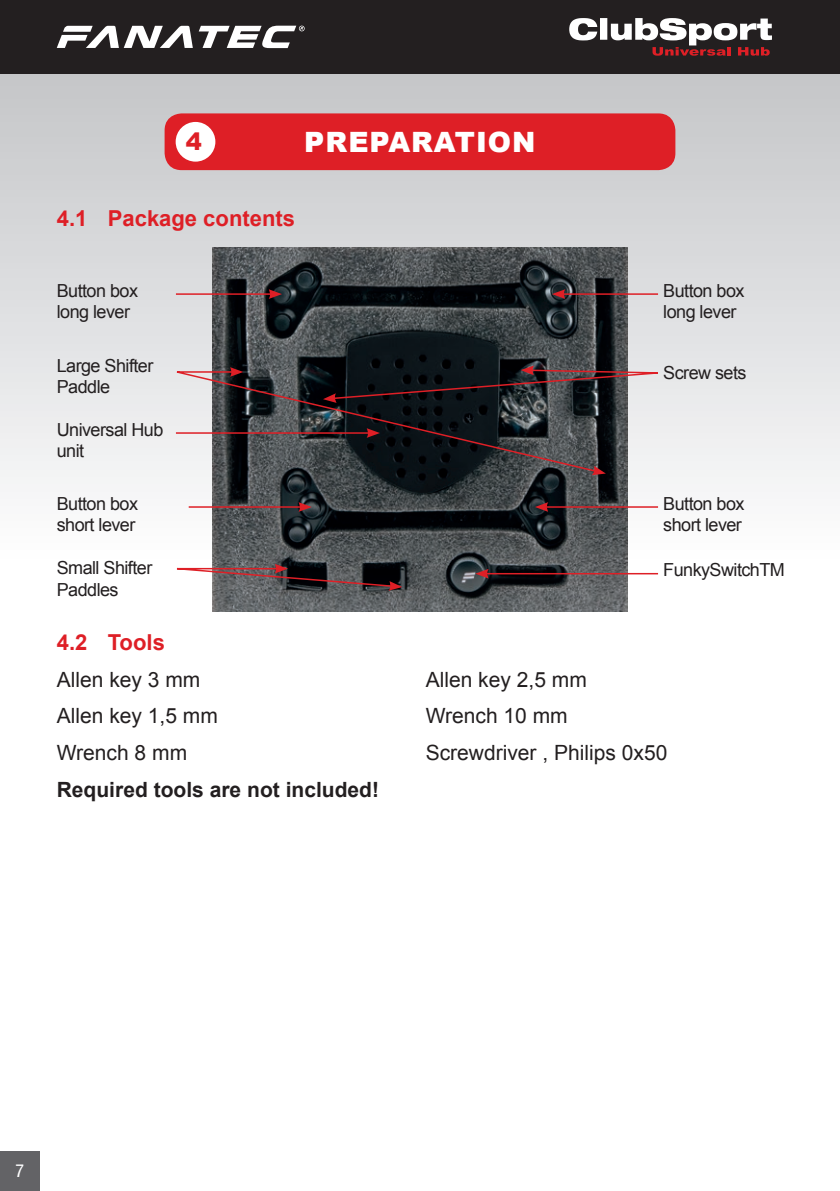
<style>
.page{position:relative;width:840px;height:1191px;background:#fff}
.page>*{position:absolute;margin:0;border:0;box-sizing:border-box;transform-origin:0 0}
.t1{font:900 28px "Arial";letter-spacing:.035em;color:#fff}
.t2{font:900 24px "Arial";color:#de1f26}
.t3{font:700 22px "Arial";color:#de1f26}
.t4{font:21px "Arial";color:#231f20}
.t5{font:700 21px "Arial";color:#231f20}
.t6{font:18px/21.6px "Arial";letter-spacing:-.03em;color:#231f20}
.t7{font:condensed 18px "Helvetica Neue LT Std";color:#fff}
</style>
<div class="page">
<svg style="left:0;top:74px;width:839px;height:521px"></svg>
<svg style="left:839px;top:0;width:1px;height:484px"></svg>
<div style="left:0;top:1151px;width:39px;height:40px;background:#636366"></div>
<div style="left:0;top:0;width:839px;height:74px;background:#231f20"></div>
<svg style="left:57px;top:26px;width:247px;height:22px"></svg>
<svg style="left:569px;top:18px;width:202px;height:38px"></svg>
<div style="left:164px;top:113px;width:511px;height:57px;background:#de1f26;border-radius:17px"></div>
<div style="left:175px;top:122px;width:40px;height:40px;background:#fff;border-radius:50%"></div>
<img style="left:212px;top:247px;width:414px;height:364px">
<svg style="left:164px;top:370px;width:433px;height:103px;background:#4a4b4e"></svg>
<svg style="left:591px;top:466px;width:14px;height:9px"></svg>
<svg style="left:230px;top:367px;width:13px;height:10px"></svg>
<svg style="left:140px;top:564px;width:262px;height:27px"></svg>
<svg style="left:323px;top:365px;width:365px;height:38px;background:#443e42"></svg>
<hr style="left:176px;top:293px;width:96px;height:2px;background:#de1f26">
<svg style="left:268px;top:289px;width:14px;height:10px"></svg>
<hr style="left:176px;top:432px;width:193px;height:2px;background:#de1f26">
<svg style="left:366px;top:428px;width:14px;height:10px"></svg>
<hr style="left:562px;top:293px;width:95px;height:2px;background:#de1f26">
<svg style="left:551px;top:289px;width:14px;height:10px"></svg>
<hr style="left:545px;top:506px;width:112px;height:2px;background:#de1f26">
<svg style="left:534px;top:502px;width:14px;height:10px"></svg>
<hr style="left:189px;top:506px;width:112px;height:2px;background:#de1f26">
<svg style="left:298px;top:502px;width:13px;height:10px"></svg>
<hr style="left:485px;top:573px;width:172px;height:1px;background:#de1f26">
<svg style="left:475px;top:569px;width:13px;height:9px"></svg>
<h2 class="t2" style="left:185px;top:124px;width:18px">4</h2>
<h1 class="t1" style="left:304px;top:122px;width:233px">PREPARATION</h1>
<p class="t3" style="left:57px;top:203px;width:240px">4.1 Package contents</p>
<p class="t6" style="left:57px;top:279px;width:83px">Button box long lever</p>
<p class="t6" style="left:663px;top:279px;width:83px">Button box long lever</p>
<p class="t6" style="left:57px;top:354px;width:98px">Large Shifter<br>Paddle</p>
<p class="t6" style="left:57px;top:418px;width:108px">Universal Hub unit</p>
<p class="t6" style="left:57px;top:492px;width:83px">Button box short lever</p>
<p class="t6" style="left:57px;top:557px;width:97px">Small Shifter<br>Paddles</p>
<p class="t6" style="left:663px;top:361px;width:85px">Screw sets</p>
<p class="t6" style="left:663px;top:492px;width:83px">Button box short lever</p>
<p class="t6" style="left:663px;top:559px;width:123px">FunkySwitchTM</p>
<p class="t3" style="left:57px;top:627px;width:110px">4.2 Tools</p>
<p class="t4" style="left:57px;top:665px;width:145px">Allen key 3 mm</p>
<p class="t4" style="left:425px;top:665px;width:163px">Allen key 2,5 mm</p>
<p class="t4" style="left:57px;top:701px;width:163px">Allen key 1,5 mm</p>
<p class="t4" style="left:425px;top:701px;width:143px">Wrench 10 mm</p>
<p class="t4" style="left:57px;top:738px;width:132px">Wrench 8 mm</p>
<p class="t4" style="left:425px;top:738px;width:243px">Screwdriver , Philips 0x50</p>
<p class="t5" style="left:57px;top:774px;width:324px">Required tools are not included!</p>
<p class="t7" style="left:15px;top:1160px;width:10px">7</p>
</div>
